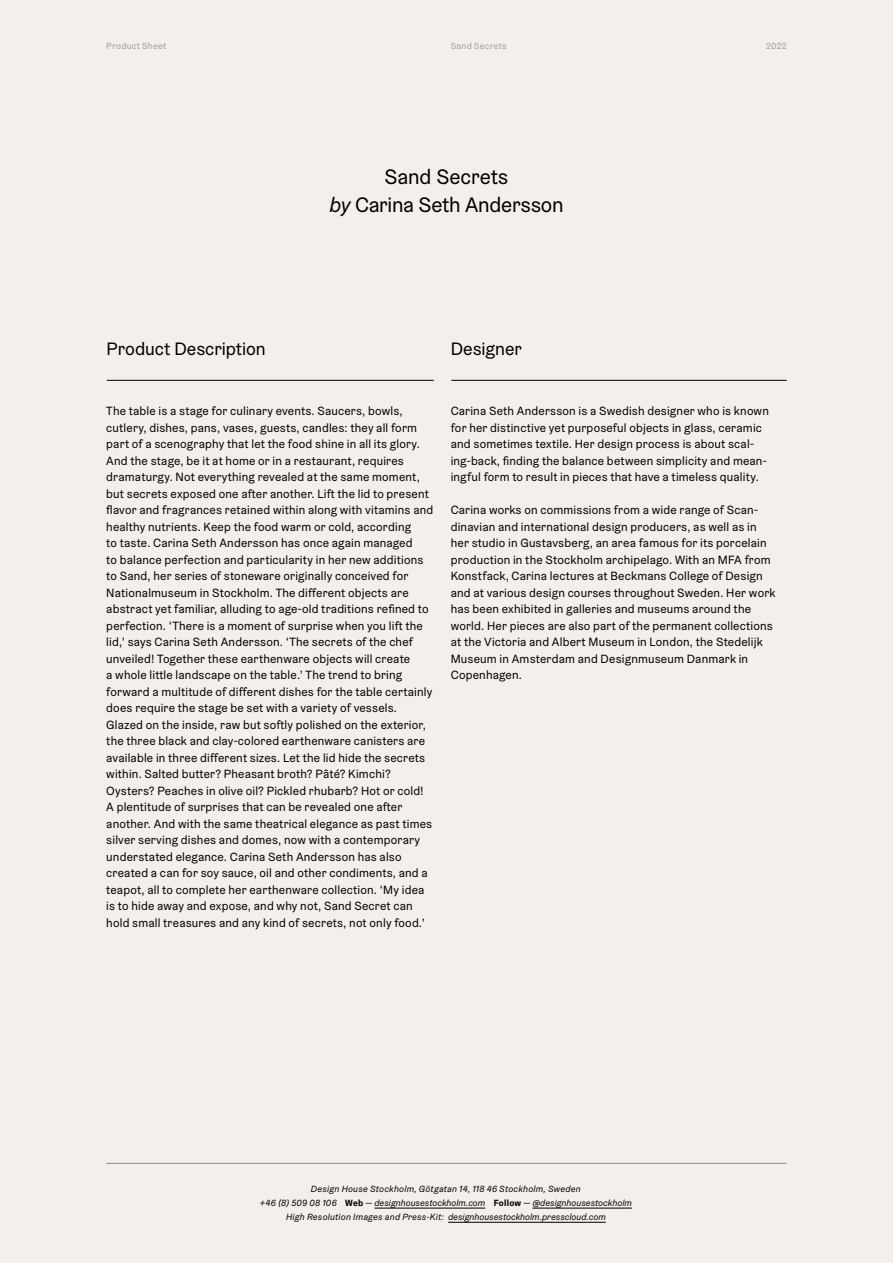
<style>
.page{position:relative;width:893px;height:1263px;background:#f4efec}
.page>*{position:absolute;margin:0;border:0;box-sizing:border-box;transform-origin:0 0}
.t1{font:21px/28.3px "Graebenbach";letter-spacing:-.01em;color:#000;text-align:center}
.t2{font:18px "Graebenbach";color:#000}
.t3{font:12px/16.5px "Graebenbach";letter-spacing:.015em;color:#000}
.t4{font:italic 9px/14.2px "Graebenbach";letter-spacing:.015em;color:#000;text-align:center}
.t5{font:9px "Graebenbach";letter-spacing:.03em;color:#9d9d9c}
.s1{font-style:italic}
.s2{font-weight:700;font-style:normal}
</style>
<div class="page">
<hr style="left:107px;top:380px;width:327px;height:1px;background:#000">
<hr style="left:451px;top:380px;width:336px;height:1px;background:#000">
<hr style="left:106px;top:1163px;width:681px;height:1px;background:#878787">
<hr style="left:374px;top:1208px;width:111px;height:1px;background:#000">
<hr style="left:532px;top:1208px;width:100px;height:1px;background:#000">
<hr style="left:448px;top:1222px;width:158px;height:1px;background:#000">
<p class="t5" style="left:106px;top:40px;width:61px">Product Sheet</p>
<p class="t5" style="left:451px;top:40px;width:57px">Sand Secrets</p>
<p class="t5" style="left:766px;top:40px;width:22px">2022</p>
<h1 class="t1" style="left:329px;top:162px;width:236px">Sand Secrets<br><span class="s1">by</span> Carina Seth Andersson</h1>
<h2 class="t2" style="left:107px;top:338px;width:161px">Product Description</h2>
<h2 class="t2" style="left:451px;top:338px;width:73px">Designer</h2>
<p class="t3" style="left:106px;top:403px;width:329px">The table is a stage for culinary events. Saucers, bowls, cutlery, dishes, pans, vases, guests, candles: they all form part of a scenography that let the food shine in all its glory.<br>And the stage, be it at home or in a restaurant, requires dramaturgy. Not everything revealed at the same moment, but secrets exposed one after another. Lift the lid to present flavor and fragrances retained within along with vitamins and healthy nutrients. Keep the food warm or cold, according<br>to taste. Carina Seth Andersson has once again managed<br>to balance perfection and particularity in her new additions to Sand, her series of stoneware originally conceived for Nationalmuseum in Stockholm. The different objects are abstract yet familiar, alluding to age-old traditions refined to perfection. ‘There is a moment of surprise when you lift the lid,’ says Carina Seth Andersson. ‘The secrets of the chef unveiled! Together these earthenware objects will create<br>a whole little landscape on the table.’ The trend to bring forward a multitude of different dishes for the table certainly does require the stage be set with a variety of vessels.<br>Glazed on the inside, raw but softly polished on the exterior, the three black and clay-colored earthenware canisters are available in three different sizes. Let the lid hide the secrets within. Salted butter? Pheasant broth? Pâté? Kimchi?<br>Oysters? Peaches in olive oil? Pickled rhubarb? Hot or cold!<br>A plentitude of surprises that can be revealed one after another. And with the same theatrical elegance as past times silver serving dishes and domes, now with a contemporary understated elegance. Carina Seth Andersson has also created a can for soy sauce, oil and other condiments, and a teapot, all to complete her earthenware collection. ‘My idea is to hide away and expose, and why not, Sand Secret can hold small treasures and any kind of secrets, not only food.’</p>
<p class="t3" style="left:451px;top:403px;width:320px">Carina Seth Andersson is a Swedish designer who is known for her distinctive yet purposeful objects in glass, ceramic and sometimes textile. Her design process is about scal&shy;ing-back, finding the balance between simplicity and mean&shy;ingful form to result in pieces that have a timeless quality.</p>
<p class="t3" style="left:451px;top:502px;width:326px">Carina works on commissions from a wide range of Scan&shy;dinavian and international design producers, as well as in her studio in Gustavsberg, an area famous for its porcelain production in the Stockholm archipelago. With an MFA from Konstfack, Carina lectures at Beckmans College of Design and at various design courses throughout Sweden. Her work has been exhibited in galleries and museums around the world. Her pieces are also part of the permanent collections at the Victoria and Albert Museum in London, the Stedelijk Museum in Amsterdam and Designmuseum Danmark in Copenhagen.</p>
<p class="t4" style="left:260px;top:1182px;width:373px">Design House Stockholm, Götgatan 14, 118 46 Stockholm, Sweden<br>+46 (8) 509 08 106 <span class="s2">Web</span> — designhousestockholm.com <span class="s2">Follow</span> — @designhousestockholm<br>High Resolution Images and Press-Kit: designhousestockholm.presscloud.com</p>
</div>
